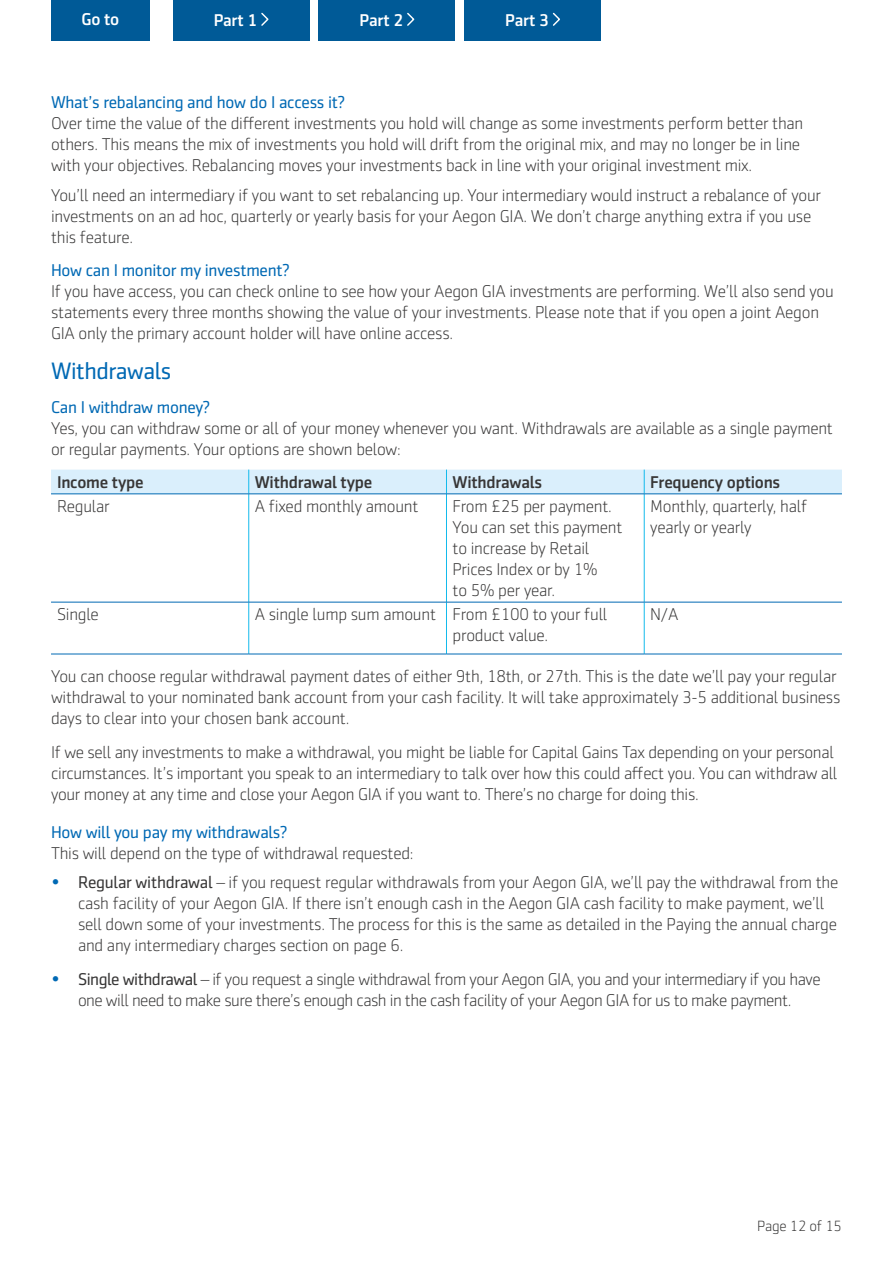
<style>
.page{position:relative;width:893px;height:1263px;background:#fff}
.page>*{position:absolute;margin:0;border:0;box-sizing:border-box;transform-origin:0 0}
.t1{font:24px "Sentico Sans DT";letter-spacing:-.02em;color:#0069b4}
.t2{font:300 17.25px/21px "Sentico Sans DT";letter-spacing:-.015em;color:#373636}
.t3{font:17.25px "Sentico Sans DT";letter-spacing:-.015em;color:#0069b4}
.t4{font:500 17.25px "Sentico Sans DT";letter-spacing:-.015em;color:#373636}
.t5{font:500 17.25px "Sentico Sans DT";letter-spacing:-.015em;color:#fff}
.t6{font:300 15px "Sentico Sans DT";letter-spacing:-.015em;color:#373636}
.s1{font-weight:700;font-size:18px;color:#0069b4}
.s2{font-weight:400}
</style>
<div class="page">
<div style="left:173px;top:0;width:136px;height:40px;background:#005a97"></div>
<svg style="left:261px;top:12px;width:8px;height:14px"></svg>
<div style="left:319px;top:0;width:136px;height:40px;background:#005a97"></div>
<svg style="left:407px;top:12px;width:8px;height:14px"></svg>
<div style="left:465px;top:0;width:136px;height:40px;background:#005a97"></div>
<svg style="left:552px;top:12px;width:8px;height:14px"></svg>
<div style="left:51px;top:0;width:99px;height:40px;background:#005a97"></div>
<div style="left:51px;top:470px;width:791px;height:24px;background:#daeffc"></div>
<hr style="left:248px;top:494px;width:1px;height:108px;background:#13baec">
<hr style="left:446px;top:494px;width:1px;height:108px;background:#13baec">
<hr style="left:644px;top:494px;width:1px;height:108px;background:#13baec">
<hr style="left:248px;top:602px;width:1px;height:52px;background:#13baec">
<hr style="left:446px;top:602px;width:1px;height:52px;background:#13baec">
<hr style="left:644px;top:602px;width:1px;height:52px;background:#13baec">
<hr style="left:51px;top:494px;width:198px;height:1px;background:#0069b4">
<hr style="left:249px;top:494px;width:197px;height:1px;background:#0069b4">
<hr style="left:446px;top:494px;width:198px;height:1px;background:#0069b4">
<hr style="left:644px;top:494px;width:198px;height:1px;background:#0069b4">
<hr style="left:51px;top:602px;width:198px;height:1px;background:#0069b4">
<hr style="left:51px;top:654px;width:198px;height:1px;background:#0069b4">
<hr style="left:249px;top:602px;width:197px;height:1px;background:#0069b4">
<hr style="left:446px;top:602px;width:198px;height:1px;background:#0069b4">
<hr style="left:249px;top:654px;width:197px;height:1px;background:#0069b4">
<hr style="left:446px;top:654px;width:198px;height:1px;background:#0069b4">
<hr style="left:644px;top:602px;width:198px;height:1px;background:#0069b4">
<hr style="left:644px;top:654px;width:198px;height:1px;background:#0069b4">
<p class="t5" style="left:81px;top:9px;width:39px">Go to</p>
<p class="t5" style="left:214px;top:10px;width:45px">Part 1</p>
<p class="t5" style="left:360px;top:10px;width:45px">Part 2</p>
<p class="t5" style="left:505px;top:10px;width:45px">Part 3</p>
<p class="t3" style="left:51px;top:93px;width:296px">What’s rebalancing and how do I access it?</p>
<p class="t2" style="left:51px;top:113px;width:754px">Over time the value of the different investments you hold will change as some investments perform better than others. This means the mix of investments you hold will drift from the original mix, and may no longer be in line with your objectives. Rebalancing moves your investments back in line with your original investment mix.</p>
<p class="t2" style="left:51px;top:184px;width:771px">You’ll need an intermediary if you want to set rebalancing up. Your intermediary would instruct a rebalance of your investments on an ad hoc, quarterly or yearly basis for your Aegon GIA. We don’t charge anything extra if you use this feature.</p>
<p class="t3" style="left:51px;top:261px;width:240px">How can I monitor my investment?</p>
<p class="t2" style="left:51px;top:281px;width:784px">If you have access, you can check online to see how your Aegon GIA investments are performing. We’ll also send you statements every three months showing the value of your investments. Please note that if you open a joint Aegon<br>GIA only the primary account holder will have online access.</p>
<h1 class="t1" style="left:51px;top:358px;width:122px">Withdrawals</h1>
<p class="t3" style="left:51px;top:398px;width:161px">Can I withdraw money?</p>
<p class="t2" style="left:51px;top:418px;width:783px">Yes, you can withdraw some or all of your money whenever you want. Withdrawals are available as a single payment or regular payments. Your options are shown below:</p>
<p class="t4" style="left:57px;top:472px;width:88px">Income type</p>
<p class="t4" style="left:255px;top:472px;width:119px">Withdrawal type</p>
<p class="t4" style="left:452px;top:472px;width:91px">Withdrawals</p>
<p class="t4" style="left:650px;top:472px;width:132px">Frequency options</p>
<p class="t2" style="left:57px;top:496px;width:54px">Regular</p>
<p class="t2" style="left:255px;top:496px;width:165px">A fixed monthly amount</p>
<p class="t2" style="left:452px;top:496px;width:172px">From £25 per payment.<br>You can set this payment to increase by Retail<br>Prices Index or by 1%<br>to 5% per year.</p>
<p class="t2" style="left:650px;top:496px;width:159px">Monthly, quarterly, half yearly or yearly</p>
<p class="t2" style="left:57px;top:604px;width:43px">Single</p>
<p class="t2" style="left:452px;top:604px;width:156px;text-indent:-198px">A single lump sum amount From £100 to your full product value.</p>
<p class="t2" style="left:650px;top:604px;width:30px">N/A</p>
<p class="t2" style="left:51px;top:666px;width:791px">You can choose regular withdrawal payment dates of either 9th, 18th, or 27th. This is the date we’ll pay your regular withdrawal to your nominated bank account from your cash facility. It will take approximately 3-5 additional business days to clear into your chosen bank account.</p>
<p class="t2" style="left:51px;top:741px;width:788px">If we sell any investments to make a withdrawal, you might be liable for Capital Gains Tax depending on your personal circumstances. It’s important you speak to an intermediary to talk over how this could affect you. You can withdraw all your money at any time and close your Aegon GIA if you want to. There’s no charge for doing this.</p>
<p class="t3" style="left:51px;top:822px;width:238px">How will you pay my withdrawals?</p>
<p class="t2" style="left:51px;top:842px;width:364px">This will depend on the type of withdrawal requested:</p>
<p class="t2" style="left:78px;top:872px;width:762px;text-indent:-27px"><span class="s1">•</span> <span class="s2">Regular withdrawal</span> – if you request regular withdrawals from your Aegon GIA, we’ll pay the withdrawal from the cash facility of your Aegon GIA. If there isn’t enough cash in the Aegon GIA cash facility to make payment, we’ll sell down some of your investments. The process for this is the same as detailed in the Paying the annual charge and any intermediary charges section on page 6.</p>
<p class="t2" style="left:51px;top:969px;width:771px;text-align:center"><span class="s1">•</span> <span class="s2">Single withdrawal</span> – if you request a single withdrawal from your Aegon GIA, you and your intermediary if you have one will need to make sure there’s enough cash in the cash facility of your Aegon GIA for us to make payment.</p>
<p class="t6" style="left:757px;top:1218px;width:86px">Page 12 of 15</p>
</div>
